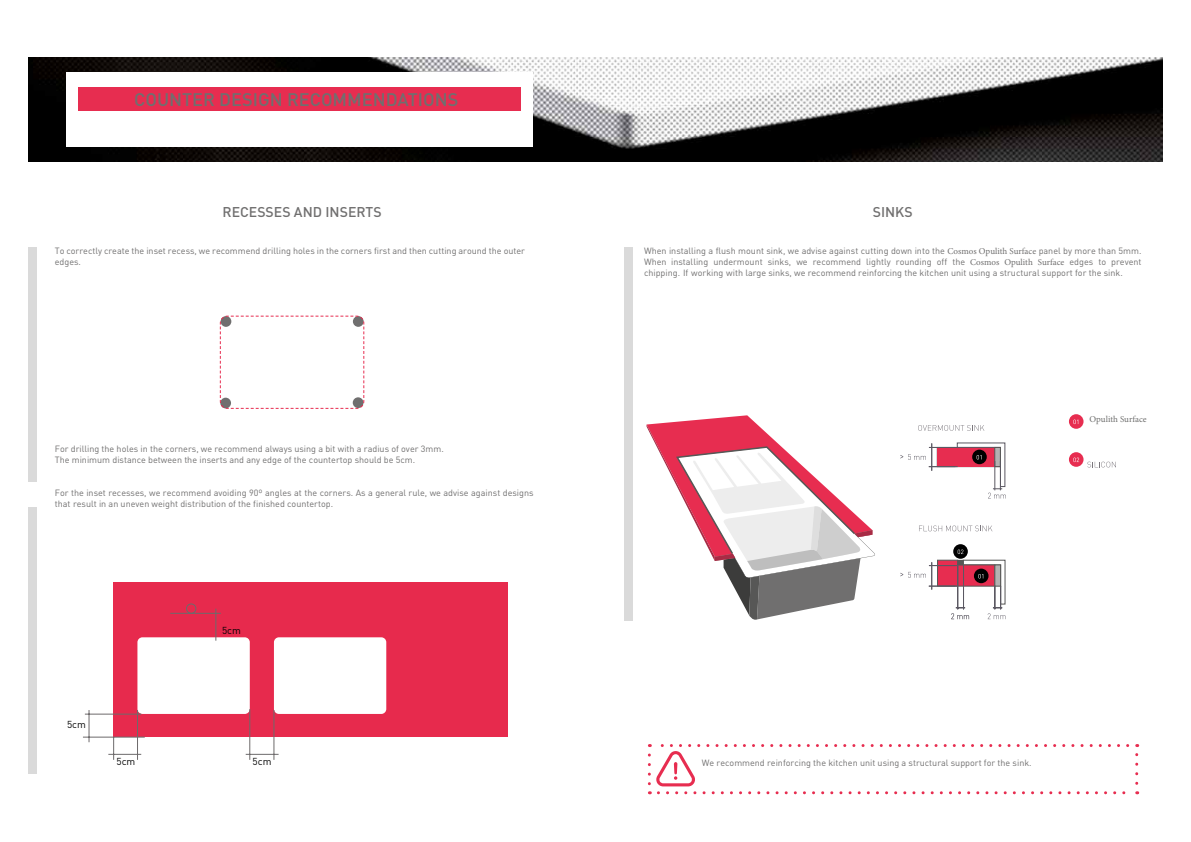
<style>
.page{position:relative;width:1191px;height:842px;background:#fff}
.page>*{position:absolute;margin:0;border:0;box-sizing:border-box;transform-origin:0 0}
.t1{font:500 18px "DIN Pro";color:#706f6f}
.t2{font:500 14px "DIN Pro";color:#706f6f}
.t3{font:10px "DIN Pro";color:#000}
.t4{font:9px/10.8px "DIN Pro";color:#706f6f}
.t5{font:9px "Minion Pro";color:#6f6f6e}
.s1{font-family:"Minion Pro"}
</style>
<div class="page">
<img style="left:28px;top:57px;width:1134px;height:104px">
<div style="left:114px;top:583px;width:394px;height:154px;background:#e72a4d"></div>
<div style="left:274px;top:637px;width:112px;height:77px;background:#fff;border-radius:5px"></div>
<svg style="left:83px;top:603px;width:196px;height:157px"></svg>
<div style="left:28px;top:247px;width:9px;height:235px;background:#dadada"></div>
<div style="left:28px;top:507px;width:9px;height:267px;background:#dadada"></div>
<svg style="left:219px;top:315px;width:146px;height:94px"></svg>
<div style="left:66px;top:72px;width:466px;height:74px;background:#fff"></div>
<div style="left:78px;top:87px;width:442px;height:23px;background:#e72d50"></div>
<div style="left:624px;top:247px;width:8px;height:374px;background:#dadada"></div>
<svg style="left:648px;top:744px;width:490px;height:50px"></svg>
<svg style="left:646px;top:415px;width:229px;height:205px"></svg>
<svg style="left:918px;top:425px;width:66px;height:6px"></svg>
<svg style="left:919px;top:525px;width:73px;height:6px"></svg>
<svg style="left:900px;top:560px;width:105px;height:59px"></svg>
<div style="left:953px;top:544px;width:14px;height:15px;background:#000;border-radius:50%"></div>
<svg style="left:957px;top:549px;width:6px;height:5px"></svg>
<div style="left:1069px;top:414px;width:14px;height:15px;background:#e72d50;border-radius:50%"></div>
<svg style="left:1073px;top:420px;width:5px;height:4px"></svg>
<svg style="left:1087px;top:462px;width:29px;height:5px"></svg>
<div style="left:1069px;top:452px;width:14px;height:15px;background:#e72d50;border-radius:50%"></div>
<svg style="left:1073px;top:458px;width:6px;height:4px"></svg>
<svg style="left:994px;top:565px;width:6px;height:21px"></svg>
<svg style="left:900px;top:443px;width:106px;height:55px"></svg>
<h1 class="t1" style="left:134px;top:88px;width:326px">COUNTER DESIGN RECOMMENDATIONS</h1>
<h2 class="t2" style="left:222px;top:202px;width:161px">RECESSES AND INSERTS</h2>
<p class="t4" style="left:55px;top:245px;width:472px">To correctly create the inset recess, we recommend drilling holes in the corners first and then cutting around the outer edges.</p>
<p class="t4" style="left:55px;top:443px;width:390px">For drilling the holes in the corners, we recommend always using a bit with a radius of over 3mm.<br>The minimum distance between the inserts and any edge of the countertop should be 5cm.</p>
<p class="t4" style="left:55px;top:487px;width:480px">For the inset recesses, we recommend avoiding 90º angles at the corners. As a general rule, we advise against designs that result in an uneven weight distribution of the finished countertop.</p>
<p class="t3" style="left:222px;top:624px;width:20px">5cm</p>
<p class="t3" style="left:67px;top:717px;width:20px">5cm</p>
<p class="t3" style="left:116px;top:755px;width:20px">5cm</p>
<p class="t3" style="left:253px;top:755px;width:20px">5cm</p>
<h2 class="t2" style="left:872px;top:202px;width:41px">SINKS</h2>
<p class="t4" style="left:644px;top:245px;width:499px;text-align:justify">When installing a flush mount sink, we advise against cutting down into the <span class="s1">Cosmos Opulith Surface</span> panel by more than 5mm.<br>When installing undermount sinks, we recommend lightly rounding off the <span class="s1">Cosmos Opulith Surface</span> edges to prevent chipping. If working with large sinks, we recommend reinforcing the kitchen unit using a structural support for the sink.</p>
<p class="t5" style="left:1089px;top:413px;width:59px">Opulith Surface</p>
<p class="t4" style="left:702px;top:756px;width:331px">We recommend reinforcing the kitchen unit using a structural support for the sink.</p>
</div>
